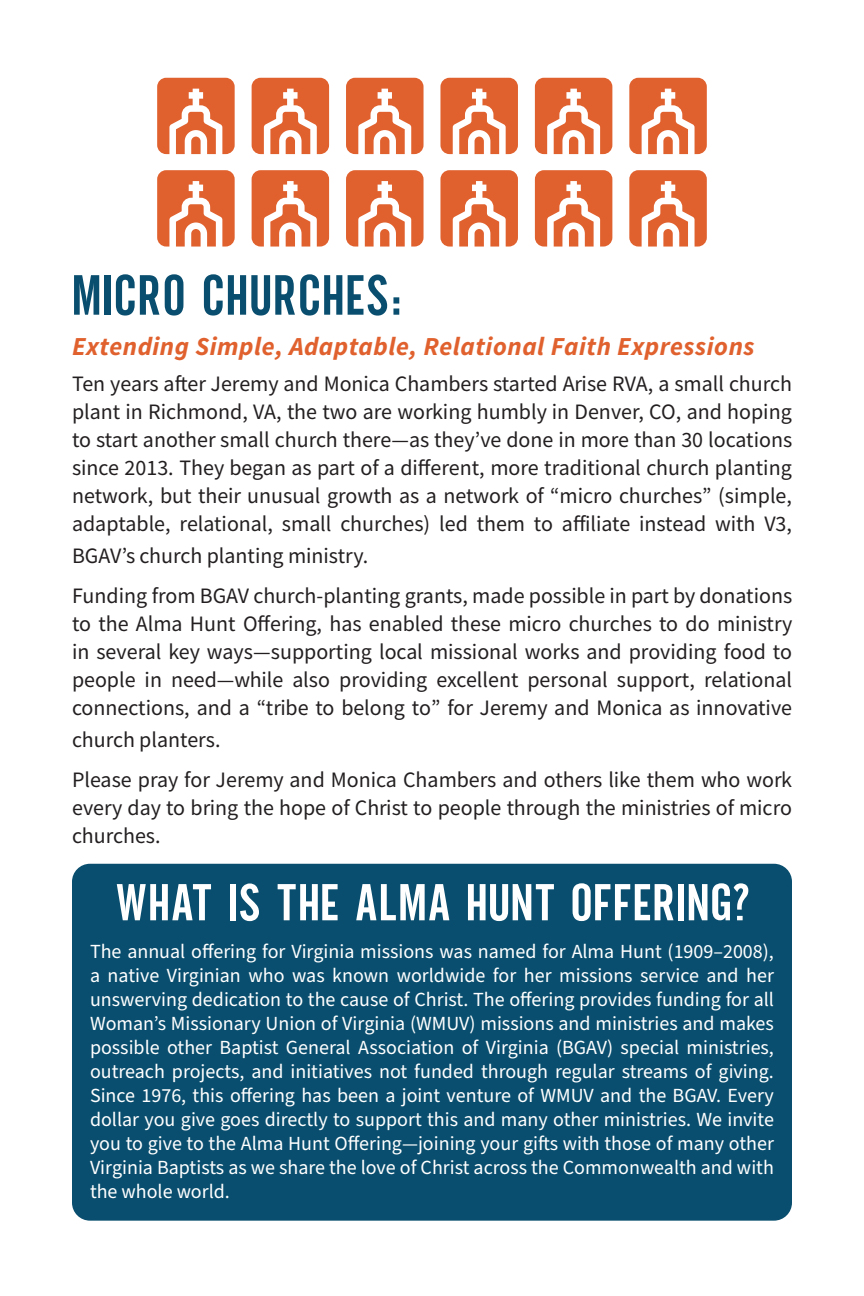
<style>
.page{position:relative;width:864px;height:1296px;background:#fff}
.page>*{position:absolute;margin:0;border:0;box-sizing:border-box;transform-origin:0 0}
.t1{font:56px "Vancouver";letter-spacing:.02em;color:#094e6e}
.t2{font:51.2px "Vancouver";letter-spacing:.01em;color:#fff;scale:1.05 1}
.t3{font:italic 26px "Source Sans Variable";letter-spacing:.02em;color:#e0612e}
.t4{font:22px/28px "Source Sans Variable";color:#231f20}
.t5{font:20px/24px "Source Sans Pro";color:#fff;text-align:justify}
</style>
<div class="page">
<div style="left:72px;top:864px;width:720px;height:357px;background:#094e6e;border-radius:18px"></div>
<div style="left:440px;top:170px;width:78px;height:77px;background:#e0612e;border-radius:9px"></div>
<div style="left:535px;top:170px;width:77px;height:77px;background:#e0612e;border-radius:9px"></div>
<div style="left:629px;top:170px;width:78px;height:77px;background:#e0612e;border-radius:9px"></div>
<svg style="left:453px;top:181px;width:53px;height:66px"></svg>
<svg style="left:547px;top:181px;width:53px;height:66px"></svg>
<svg style="left:642px;top:181px;width:53px;height:66px"></svg>
<div style="left:440px;top:78px;width:78px;height:76px;background:#e0612e;border-radius:9px"></div>
<div style="left:535px;top:78px;width:77px;height:76px;background:#e0612e;border-radius:9px"></div>
<div style="left:629px;top:78px;width:78px;height:76px;background:#e0612e;border-radius:9px"></div>
<svg style="left:453px;top:89px;width:53px;height:66px"></svg>
<svg style="left:547px;top:89px;width:53px;height:66px"></svg>
<svg style="left:642px;top:89px;width:53px;height:66px"></svg>
<div style="left:157px;top:170px;width:78px;height:77px;background:#e0612e;border-radius:9px"></div>
<div style="left:252px;top:170px;width:77px;height:77px;background:#e0612e;border-radius:9px"></div>
<div style="left:346px;top:170px;width:78px;height:77px;background:#e0612e;border-radius:9px"></div>
<svg style="left:169px;top:181px;width:53px;height:66px"></svg>
<svg style="left:264px;top:181px;width:53px;height:66px"></svg>
<svg style="left:358px;top:181px;width:53px;height:66px"></svg>
<div style="left:157px;top:78px;width:78px;height:76px;background:#e0612e;border-radius:9px"></div>
<div style="left:252px;top:78px;width:77px;height:76px;background:#e0612e;border-radius:9px"></div>
<div style="left:346px;top:78px;width:78px;height:76px;background:#e0612e;border-radius:9px"></div>
<svg style="left:169px;top:89px;width:53px;height:66px"></svg>
<svg style="left:264px;top:89px;width:53px;height:66px"></svg>
<svg style="left:358px;top:89px;width:53px;height:66px"></svg>
<h1 class="t1" style="left:72px;top:270px;width:332px">MICRO CHURCHES:</h1>
<p class="t3" style="left:72px;top:330px;width:684px">Extending Simple, Adaptable, Relational Faith Expressions</p>
<p class="t4" style="left:72px;top:370px;width:722px;text-align:justify">Ten years after Jeremy and Monica Chambers started Arise RVA, a small church plant in Richmond, VA, the two are working humbly in Denver, CO, and hoping to start another small church there—as they’ve done in more than 30 locations since 2013. They began as part of a different, more traditional church planting network, but their unusual growth as a network of “micro churches” (simple, adaptable, relational, small churches) led them to affiliate instead with V3,</p>
<p class="t4" style="left:72px;top:536px;width:722px;line-height:40px">BGAV’s church planting ministry.<br>Funding from BGAV church-planting grants, made possible in part by donations</p>
<p class="t4" style="left:72px;top:610px;width:722px;text-align:justify">to the Alma Hunt Offering, has enabled these micro churches to do ministry in several key ways—supporting local missional works and providing food to people in need—while also providing excellent personal support, relational connections, and a “tribe to belong to” for Jeremy and Monica as innovative</p>
<p class="t4" style="left:72px;top:720px;width:721px;line-height:40px">church planters.<br>Please pray for Jeremy and Monica Chambers and others like them who work</p>
<p class="t4" style="left:72px;top:794px;width:722px">every day to bring the hope of Christ to people through the ministries of micro churches.</p>
<h2 class="t2" style="left:115px;top:879px;width:606px">WHAT IS THE ALMA HUNT OFFERING?</h2>
<p class="t5" style="left:90px;top:940px;width:686px">The annual offering for Virginia missions was named for Alma Hunt (1909–2008), a native Virginian who was known worldwide for her missions service and her unswerving dedication to the cause of Christ. The offering provides funding for all Woman’s Missionary Union of Virginia (WMUV) missions and ministries and makes possible other Baptist General Association of Virginia (BGAV) special ministries, outreach projects, and initiatives not funded through regular streams of giving.<br>Since 1976, this offering has been a joint venture of WMUV and the BGAV. Every dollar you give goes directly to support this and many other ministries. We invite you to give to the Alma Hunt Offering—joining your gifts with those of many other Virginia Baptists as we share the love of Christ across the Commonwealth and with the whole world.</p>
</div>
